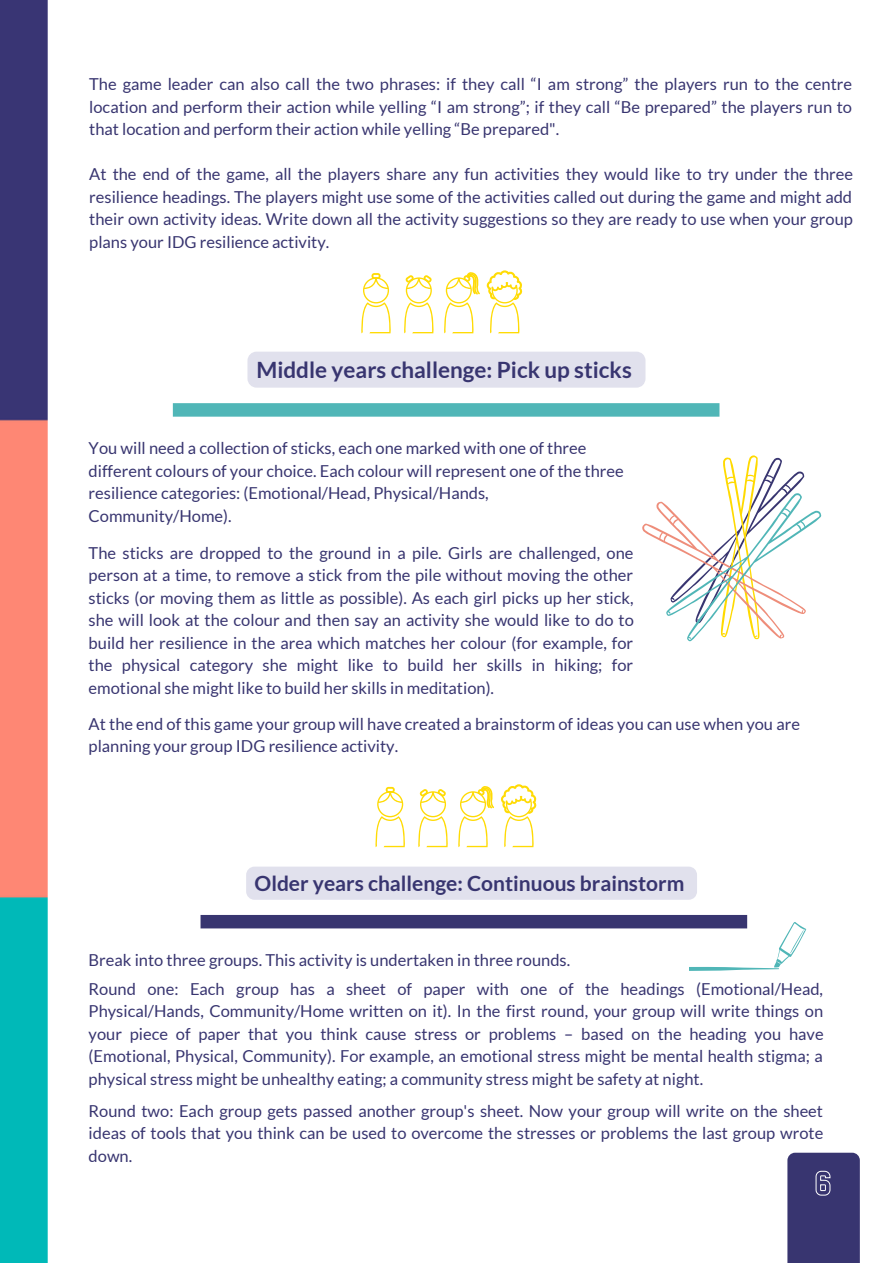
<style>
.page{position:relative;width:893px;height:1264px;background:#fff}
.page>*{position:absolute;margin:0;border:0;box-sizing:border-box;transform-origin:0 0}
.t1{font:700 22.5px "Lato";color:#383570}
.t2{font:700 21px "Lato";color:#383570}
.t3{font:16.5px/22.5px "Lato";color:#383570;text-align:justify}
</style>
<div class="page">
<img style="left:0;top:0;width:48px;height:1262px">
<div style="left:173px;top:403px;width:546px;height:13px;background:#50b6b7"></div>
<div style="left:787px;top:1152px;width:72px;height:110px;background:#383570"></div>
<svg style="left:642px;top:455px;width:180px;height:187px"></svg>
<div style="left:247px;top:351px;width:398px;height:36px;background:#e1e1ed"></div>
<svg style="left:361px;top:273px;width:30px;height:60px"></svg>
<svg style="left:404px;top:275px;width:29px;height:58px"></svg>
<svg style="left:444px;top:272px;width:36px;height:61px"></svg>
<svg style="left:486px;top:270px;width:36px;height:63px"></svg>
<svg style="left:375px;top:787px;width:30px;height:60px"></svg>
<svg style="left:418px;top:789px;width:30px;height:58px"></svg>
<svg style="left:458px;top:786px;width:36px;height:61px"></svg>
<svg style="left:501px;top:784px;width:35px;height:63px"></svg>
<div style="left:246px;top:866px;width:451px;height:33px;background:#e1e1ed"></div>
<div style="left:200px;top:915px;width:547px;height:13px;background:#383570"></div>
<svg style="left:689px;top:921px;width:117px;height:50px"></svg>
<p class="t3" style="left:89px;top:72px;width:764px">The game leader can also call the two phrases: if they call “I am strong” the players run to the centre location and perform their action while yelling “I am strong”; if they call “Be prepared” the players run to that location and perform their action while yelling “Be prepared".</p>
<p class="t3" style="left:89px;top:162px;width:765px">At the end of the game, all the players share any fun activities they would like to try under the three resilience headings. The players might use some of the activities called out during the game and might add their own activity ideas. Write down all the activity suggestions so they are ready to use when your group plans your IDG resilience activity.</p>
<p class="t1" style="left:256px;top:355px;width:377px">Middle years challenge: Pick up sticks</p>
<p class="t3" style="left:89px;top:437px;width:536px;text-align:left">You will need a collection of sticks, each one marked with one of three different colours of your choice. Each colour will represent one of the three resilience categories: (Emotional/Head, Physical/Hands, Community/Home).</p>
<p class="t3" style="left:89px;top:541px;width:546px">The sticks are dropped to the ground in a pile. Girls are challenged, one person at a time, to remove a stick from the pile without moving the other sticks (or moving them as little as possible). As each girl picks up her stick, she will look at the colour and then say an activity she would like to do to build her resilience in the area which matches her colour (for example, for the physical category she might like to build her skills in hiking; for emotional she might like to build her skills in meditation).</p>
<p class="t3" style="left:89px;top:712px;width:712px">At the end of this game your group will have created a brainstorm of ideas you can use when you are planning your group IDG resilience activity.</p>
<p class="t2" style="left:254px;top:870px;width:431px">Older years challenge: Continuous brainstorm</p>
<p class="t3" style="left:89px;top:948px;width:483px">Break into three groups. This activity is undertaken in three rounds.</p>
<p class="t3" style="left:89px;top:977px;width:736px">Round one: Each group has a sheet of paper with one of the headings (Emotional/Head, Physical/Hands, Community/Home written on it). In the first round, your group will write things on your piece of paper that you think cause stress or problems – based on the heading you have (Emotional, Physical, Community). For example, an emotional stress might be mental health stigma; a physical stress might be unhealthy eating; a community stress might be safety at night.</p>
<p class="t3" style="left:89px;top:1099px;width:736px">Round two: Each group gets passed another group's sheet. Now your group will write on the sheet ideas of tools that you think can be used to overcome the stresses or problems the last group wrote down.</p>
</div>
